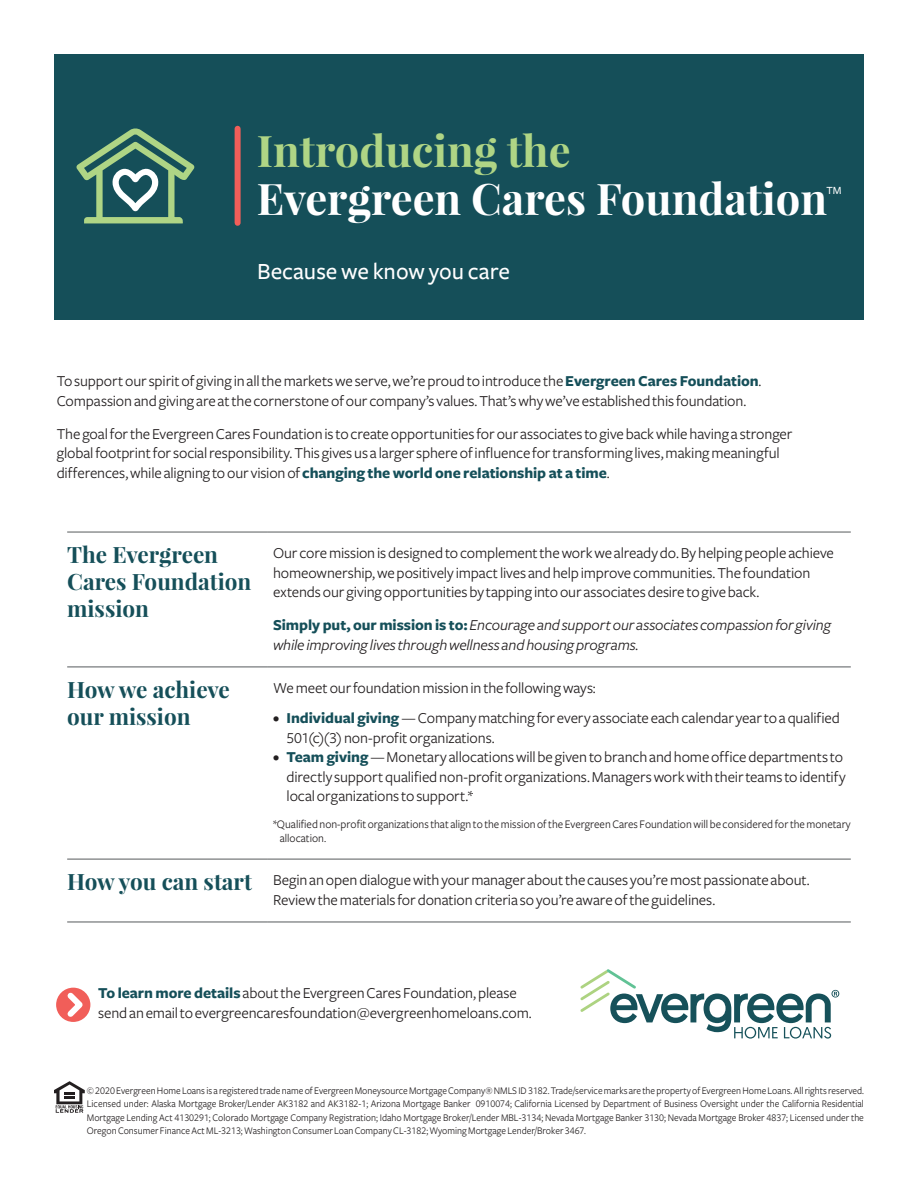
<style>
.page{position:relative;width:918px;height:1188px;background:#fff}
.page>*{position:absolute;margin:0;border:0;box-sizing:border-box;transform-origin:0 0}
.t1{font:700 43.5px/48px "Playfair Display";color:#fff}
.t2{font:500 24px "Freight Sans";color:#fff}
.head_1{font:700 22.5px/27px "Playfair Display";color:#154f59}
.body_copy{font:15.75px/19.5px "Freight Sans";letter-spacing:-.01em;color:#231f20}
.indent_1{font:15.75px/19.5px "Freight Sans";letter-spacing:-.01em;color:#231f20}
.body_copy-2{font:italic 15.75px/19.5px "Freight Sans";letter-spacing:-.01em;color:#231f20}
.t3{font:12px/13.5px "Freight Sans";color:#231f20;scale:.96 1}
.t4{font:500 11.4px "Freight Sans";color:#fff}
.t5{font:10.5px/13.5px "Freight Sans";color:#231f20;text-align:justify;scale:.94 1}
.s1{color:#afd585}
.s2{font-weight:700;color:#154f59}
.s3{font-weight:700;font-style:normal;color:#154f59}
.s4{font-size:13.5px}
</style>
<div class="page">
<div style="left:54px;top:54px;width:810px;height:265px;background:#154f59"></div>
<hr style="left:67px;top:532px;width:200px;height:1px;background:#565a5c">
<hr style="left:67px;top:667px;width:200px;height:1px;background:#565a5c">
<hr style="left:67px;top:859px;width:200px;height:1px;background:#565a5c">
<hr style="left:67px;top:922px;width:200px;height:1px;background:#565a5c">
<hr style="left:267px;top:532px;width:584px;height:1px;background:#565a5c">
<hr style="left:267px;top:667px;width:584px;height:1px;background:#565a5c">
<hr style="left:267px;top:859px;width:584px;height:1px;background:#565a5c">
<hr style="left:267px;top:922px;width:584px;height:1px;background:#565a5c">
<svg style="left:54px;top:1081px;width:31px;height:32px"></svg>
<svg style="left:580px;top:969px;width:259px;height:70px"></svg>
<div style="left:235px;top:129px;width:6px;height:94px;background:#f15e59"></div>
<svg style="left:76px;top:128px;width:118px;height:95px"></svg>
<div style="left:56px;top:988px;width:34px;height:34px;background:#f15e59;border-radius:50%"></div>
<svg style="left:62px;top:987px;width:26px;height:35px"></svg>
<p class="t1" style="left:257px;top:126px;width:572px"><span class="s1">Introducing the<br></span>Evergreen Cares Foundation</p>
<p class="t4" style="left:826px;top:184px;width:17px">TM</p>
<p class="t2" style="left:257px;top:258px;width:255px">Because we know you care</p>
<p class="body_copy" style="left:57px;top:371px;width:706px">To support our spirit of giving in all the markets we serve, we’re proud to introduce the <span class="s2">Evergreen Cares Foundation</span>.<br>Compassion and giving are at the cornerstone of our company’s values. That’s why we’ve established this foundation.</p>
<p class="body_copy" style="left:57px;top:424px;width:737px">The goal for the Evergreen Cares Foundation is to create opportunities for our associates to give back while having a stronger global footprint for social responsibility. This gives us a larger sphere of influence for transforming lives, making meaningful differences, while aligning to our vision of <span class="s2">changing the world one relationship at a time</span>.</p>
<p class="head_1" style="left:67px;top:541px;width:186px">The Evergreen<br>Cares Foundation mission</p>
<p class="body_copy" style="left:273px;top:544px;width:562px">Our core mission is designed to complement the work we already do. By helping people achieve homeownership, we positively impact lives and help improve communities. The foundation extends our giving opportunities by tapping into our associates desire to give back.</p>
<p class="body_copy-2" style="left:273px;top:616px;width:559px"><span class="s3">Simply put, our mission is to:</span> Encourage and support our associates compassion for giving while improving lives through wellness and housing programs.</p>
<p class="head_1" style="left:67px;top:676px;width:164px">How we achieve our mission</p>
<p class="body_copy" style="left:273px;top:678px;width:324px">We meet our foundation mission in the following ways:</p>
<p class="indent_1" style="left:287px;top:709px;width:555px;text-indent:-14px"><span class="s4">•</span> <span class="s2">Individual giving</span> — Company matching for every associate each calendar year to a qualified<br>501(c)(3) non-profit organizations.</p>
<p class="indent_1" style="left:287px;top:748px;width:561px;text-indent:-14px"><span class="s4">•</span> <span class="s2">Team giving</span> — Monetary allocations will be given to branch and home office departments to directly support qualified non-profit organizations. Managers work with their teams to identify local organizations to support.*</p>
<p class="t3" style="left:280px;top:818px;width:596px;text-indent:-7px">*Qualified non-profit organizations that align to the mission of the Evergreen Cares Foundation will be considered for the monetary allocation.</p>
<p class="head_1" style="left:67px;top:868px;width:186px">How you can start</p>
<p class="body_copy" style="left:273px;top:871px;width:538px">Begin an open dialogue with your manager about the causes you’re most passionate about.<br>Review the materials for donation criteria so you’re aware of the guidelines.</p>
<p class="body_copy" style="left:98px;top:984px;width:435px"><span class="s2">To learn more details</span> about the Evergreen Cares Foundation, please send an email to evergreencaresfoundation@evergreenhomeloans.com.</p>
<p class="t5" style="left:87px;top:1084px;width:828px">© 2020 Evergreen Home Loans is a registered trade name of Evergreen Moneysource Mortgage Company® NMLS ID 3182. Trade/service marks are the property of Evergreen Home Loans. All rights reserved.<br>Licensed under: Alaska Mortgage Broker/Lender AK3182 and AK3182-1; Arizona Mortgage Banker 0910074; California Licensed by Department of Business Oversight under the California Residential Mortgage Lending Act 4130291; Colorado Mortgage Company Registration; Idaho Mortgage Broker/Lender MBL-3134; Nevada Mortgage Banker 3130; Nevada Mortgage Broker 4837; Licensed under the Oregon Consumer Finance Act ML-3213; Washington Consumer Loan Company CL-3182; Wyoming Mortgage Lender/Broker 3467.</p>
</div>
